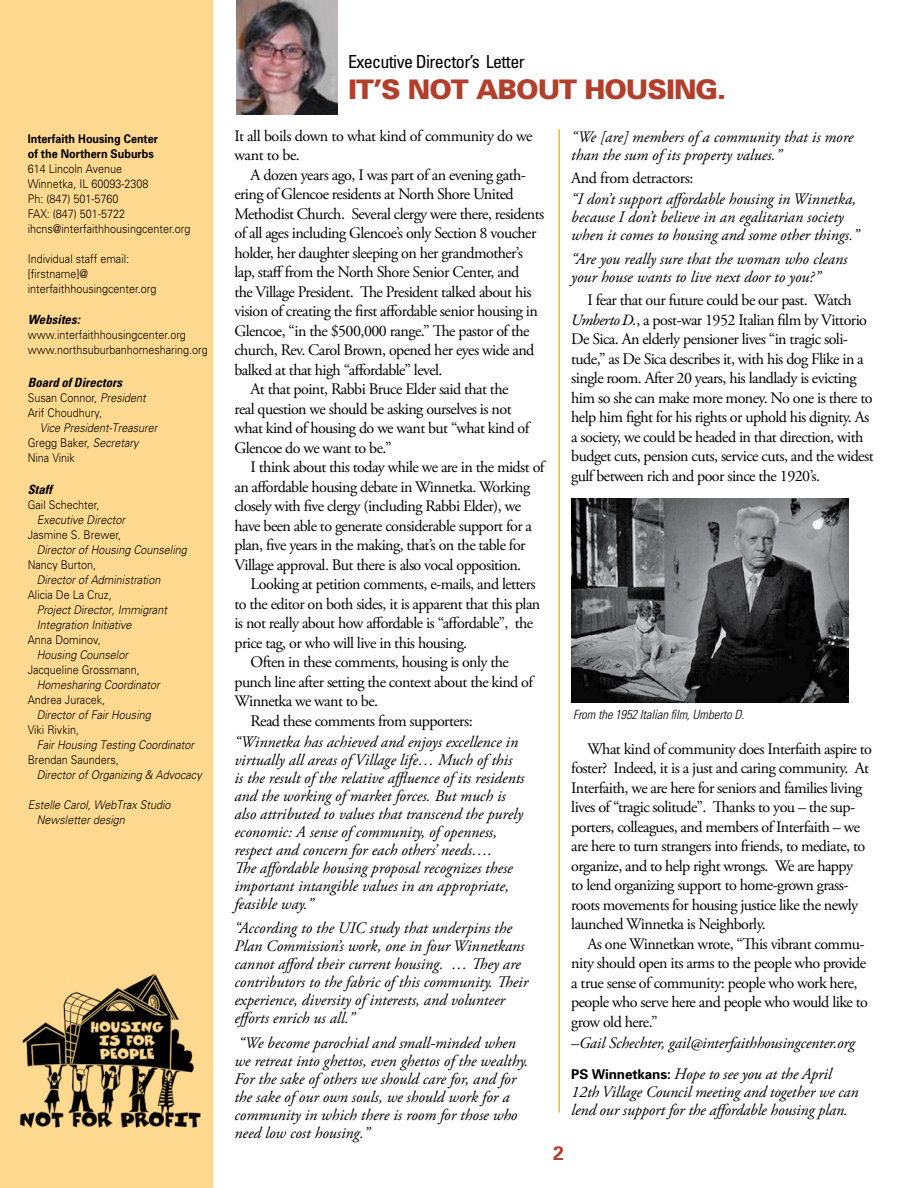
<style>
.page{position:relative;width:918px;height:1188px;background:#fff}
.page>*{position:absolute;margin:0;border:0;box-sizing:border-box;transform-origin:0 0}
.t1{font:900 27px "Univers";letter-spacing:-.035em;color:#b23f2c}
.t2{font:700 19.5px "Univers";color:#b23f2c}
.t3{font:condensed 18px "Univers";letter-spacing:-.035em;color:#000}
.t4{font:16.05px/19.5px "Adobe Garamond Pro";letter-spacing:-.035em;color:#000}
.t5{font:italic 16.05px/18px "Adobe Garamond Pro";color:#000}
.t6{font:italic 300 condensed 12.75px "Univers";letter-spacing:-.01em;color:#000}
.t7{font:italic 700 condensed 12.75px "Univers";letter-spacing:.005em;color:#000}
.t8{font:300 12px/15px "Univers";color:#000;scale:.9 1}
.t9{font:italic 300 12px/15px "Univers";color:#000;scale:.9 1}
.t10{font:700 12px/15px "Univers";color:#000;scale:.9 1}
.s1{font-style:italic}
.s2{font-style:normal}
.s3{font-family:"Garamond Premr Pro";font-style:italic}
.s4{font-family:"Univers";font-weight:700;font-style:normal;font-size:13.5px}
.s5{font-family:"Garamond Premr Pro"}
</style>
<div class="page">
<div style="left:0;top:0;width:212px;height:1188px;background:#ffd98f"></div>
<hr style="left:558px;top:129px;width:2px;height:984px;background:#fdb812">
<img style="left:237px;top:0;width:101px;height:114px">
<img style="left:571px;top:499px;width:278px;height:204px">
<img style="left:19px;top:968px;width:194px;height:176px">
<p class="t10" style="left:28px;top:131px;width:146px">Interfaith Housing Center of the Northern Suburbs</p>
<p class="t8" style="left:28px;top:161px;width:182px">614 Lincoln Avenue<br>Winnetka, IL 60093-2308<br>Ph: (847) 501-5760<br>FAX: (847) 501-5722 ihcns@interfaithhousingcenter.org</p>
<p class="t8" style="left:28px;top:251px;width:145px">Individual staff email: [firstname]@ interfaithhousingcenter.org</p>
<p class="t7" style="left:28px;top:312px;width:54px">Websites:</p>
<p class="t8" style="left:28px;top:327px;width:202px">www.interfaithhousingcenter.org www.northsuburbanhomesharing.org</p>
<p class="t7" style="left:28px;top:375px;width:96px">Board of Directors</p>
<p class="t8" style="left:28px;top:390px;width:133px">Susan Connor, <span class="s1">President<br></span>Arif Choudhury,</p>
<p class="t9" style="left:28px;top:420px;width:146px;text-indent:12px">Vice President-Treasurer<br><span class="s2">Gregg Baker,</span> Secretary<br><span class="s2">Nina Vinik</span></p>
<p class="t7" style="left:28px;top:481px;width:26px">Staff</p>
<p class="t8" style="left:28px;top:497px;width:81px">Gail Schechter,</p>
<p class="t9" style="left:37px;top:512px;width:100px">Executive Director</p>
<p class="t8" style="left:28px;top:527px;width:105px">Jasmine S. Brewer,</p>
<p class="t9" style="left:37px;top:542px;width:168px">Director of Housing Counseling</p>
<p class="t8" style="left:28px;top:557px;width:78px">Nancy Burton,</p>
<p class="t9" style="left:37px;top:572px;width:139px">Director of Administration</p>
<p class="t8" style="left:28px;top:587px;width:95px">Alicia De La Cruz,</p>
<p class="t9" style="left:37px;top:602px;width:146px">Project Director, Immigrant<br>Integration Initiative</p>
<p class="t8" style="left:28px;top:632px;width:83px">Anna Dominov,</p>
<p class="t9" style="left:37px;top:647px;width:103px">Housing Counselor</p>
<p class="t8" style="left:28px;top:662px;width:126px">Jacqueline Grossmann,</p>
<p class="t9" style="left:37px;top:677px;width:138px">Homesharing Coordinator</p>
<p class="t8" style="left:28px;top:692px;width:88px">Andrea Juracek,</p>
<p class="t9" style="left:37px;top:707px;width:128px">Director of Fair Housing</p>
<p class="t8" style="left:28px;top:722px;width:59px">Viki Rivkin,</p>
<p class="t9" style="left:37px;top:737px;width:176px">Fair Housing Testing Coordinator</p>
<p class="t8" style="left:28px;top:752px;width:103px">Brendan Saunders,</p>
<p class="t9" style="left:37px;top:767px;width:185px">Director of Organizing &amp; Advocacy</p>
<p class="t9" style="left:37px;top:797px;width:150px;text-indent:-9px">Estelle Carol, WebTrax Studio<br>Newsletter design</p>
<p class="t3" style="left:348px;top:51px;width:178px">Executive Director’s Letter</p>
<h1 class="t1" style="left:348px;top:73px;width:380px">IT’S NOT ABOUT HOUSING.</h1>
<p class="t4" style="left:234px;top:126px;width:300px">It all boils down to what kind of community do we want to be.</p>
<p class="t4" style="left:251px;top:165px;width:277px">A dozen years ago, I was part of an evening gath-</p>
<p class="t4" style="left:234px;top:185px;width:281px">ering of Glencoe residents at North Shore United</p>
<p class="t4" style="left:234px;top:204px;width:311px">Methodist Church. Several clergy were there, residents</p>
<p class="t4" style="left:234px;top:224px;width:303px">of all ages including Glencoe’s only Section 8 voucher</p>
<p class="t4" style="left:234px;top:243px;width:290px">holder, her daughter sleeping on her grandmother’s</p>
<p class="t4" style="left:234px;top:263px;width:287px">lap, staff from the North Shore Senior Center, and</p>
<p class="t4" style="left:234px;top:282px;width:299px">the Village President. The President talked about his</p>
<p class="t4" style="left:234px;top:302px;width:305px">vision of creating the first affordable senior housing in</p>
<p class="t4" style="left:234px;top:321px;width:297px">Glencoe, “in the $500,000 range.” The pastor of the</p>
<p class="t4" style="left:234px;top:341px;width:302px">church, Rev. Carol Brown, opened her eyes wide and</p>
<p class="t4" style="left:234px;top:360px;width:210px">balked at that high “affordable” level.</p>
<p class="t4" style="left:251px;top:380px;width:259px">At that point, Rabbi Bruce Elder said that the</p>
<p class="t4" style="left:234px;top:399px;width:279px">real question we should be asking ourselves is not</p>
<p class="t4" style="left:234px;top:419px;width:296px">what kind of housing do we want but “what kind of</p>
<p class="t4" style="left:234px;top:438px;width:159px">Glencoe do we want to be.”</p>
<p class="t4" style="left:251px;top:458px;width:295px">I think about this today while we are in the midst of</p>
<p class="t4" style="left:234px;top:477px;width:297px">an affordable housing debate in Winnetka. Working</p>
<p class="t4" style="left:234px;top:497px;width:288px">closely with five clergy (including Rabbi Elder), we</p>
<p class="t4" style="left:234px;top:516px;width:299px">have been able to generate considerable support for a</p>
<p class="t4" style="left:234px;top:536px;width:293px">plan, five years in the making, that’s on the table for</p>
<p class="t4" style="left:234px;top:555px;width:288px">Village approval. But there is also vocal opposition.</p>
<p class="t4" style="left:251px;top:575px;width:287px">Looking at petition comments, e-mails, and letters</p>
<p class="t4" style="left:234px;top:594px;width:307px">to the editor on both sides, it is apparent that this plan</p>
<p class="t4" style="left:234px;top:614px;width:300px">is not really about how affordable is “affordable”, the</p>
<p class="t4" style="left:234px;top:633px;width:234px">price tag, or who will live in this housing.</p>
<p class="t4" style="left:251px;top:653px;width:260px">Often in these comments, housing is only the</p>
<p class="t4" style="left:234px;top:672px;width:300px">punch line after setting the context about the kind of</p>
<p class="t4" style="left:234px;top:692px;width:145px">Winnetka we want to be.</p>
<p class="t4" style="left:251px;top:711px;width:224px">Read these comments from supporters:</p>
<p class="t5" style="left:234px;top:733px;width:292px">“Winnetka has achieved and enjoys excellence in virtually all areas of Village life… Much of this is the result of the relative affluence of its residents and the working of market forces. But much is also attributed to values that transcend the purely economic: A sense of community, of openness, respect and concern for each others’ needs….<br>The affordable housing proposal recognizes these important intangible values in an appropriate, feasible way.”</p>
<p class="t5" style="left:234px;top:920px;width:295px">“According to the UIC study that underpins the Plan Commission’s work, one in four Winnetkans cannot afford their current housing. … They are contributors to the fabric of this community. Their experience, diversity of interests, and volunteer efforts enrich us all.”</p>
<p class="t5" style="left:234px;top:1034px;width:295px">“We become parochial and small-minded when we retreat into ghettos, even ghettos of the wealthy.<br>For the sake of others we should care for, and for the sake of our own souls, we should work for a community in which there is room for those who need low cost housing.”</p>
<p class="t5" style="left:571px;top:128px;width:284px">“We [are] members of a community that is more than the sum of its property values.”</p>
<p class="t4" style="left:571px;top:168px;width:124px">And from detractors:</p>
<p class="t5" style="left:571px;top:190px;width:289px">“I don’t support affordable housing in Winnetka, because I don’t believe in an egalitarian society when it comes to housing and some other things.”</p>
<p class="t5" style="left:571px;top:251px;width:278px">“Are you really sure that the woman who cleans your house wants to live next door to you?”</p>
<p class="t4" style="left:571px;top:291px;width:304px;text-indent:16px">I fear that our future could be our past. Watch <span class="s3">Umberto D.</span>, a post-war 1952 Italian film by Vittorio De Sica. An elderly pensioner lives “in tragic soli&shy;tude,” as De Sica describes it, with his dog Flike in a single room. After 20 years, his landlady is evicting him so she can make more money. No one is there to help him fight for his rights or uphold his dignity. As a society, we could be headed in that direction, with budget cuts, pension cuts, service cuts, and the widest gulf between rich and poor since the 1920’s.</p>
<p class="t6" style="left:573px;top:707px;width:172px">From the 1952 Italian film, Umberto D.</p>
<p class="t4" style="left:571px;top:739px;width:302px;text-indent:16px">What kind of community does Interfaith aspire to foster? Indeed, it is a just and caring community. At Interfaith, we are here for seniors and families living lives of “tragic solitude”. Thanks to you – the sup&shy;porters, colleagues, and members of Interfaith – we are here to turn strangers into friends, to mediate, to organize, and to help right wrongs. We are happy<br>to lend organizing support to home-grown grass&shy;roots movements for housing justice like the newly launched Winnetka is Neighborly.</p>
<p class="t4" style="left:571px;top:934px;width:298px;text-indent:16px">As one Winnetkan wrote, “This vibrant commu&shy;nity should open its arms to the people who provide a true sense of community: people who work here, people who serve here and people who would like to grow old here.”</p>
<p class="t5" style="left:571px;top:1028px;width:285px;line-height:30.6px">–Gail Schechter, gail@interfaithhousingcenter.org<br><span class="s4">PS Winnetkans:</span> Hope to see you at the April</p>
<p class="t5" style="left:571px;top:1083px;width:289px">12th Village Council meeting and to<span class="s5">get</span>her we can lend our support for the affordable housing plan.</p>
<p class="t2" style="left:553px;top:1142px;width:12px">2</p>
</div>
